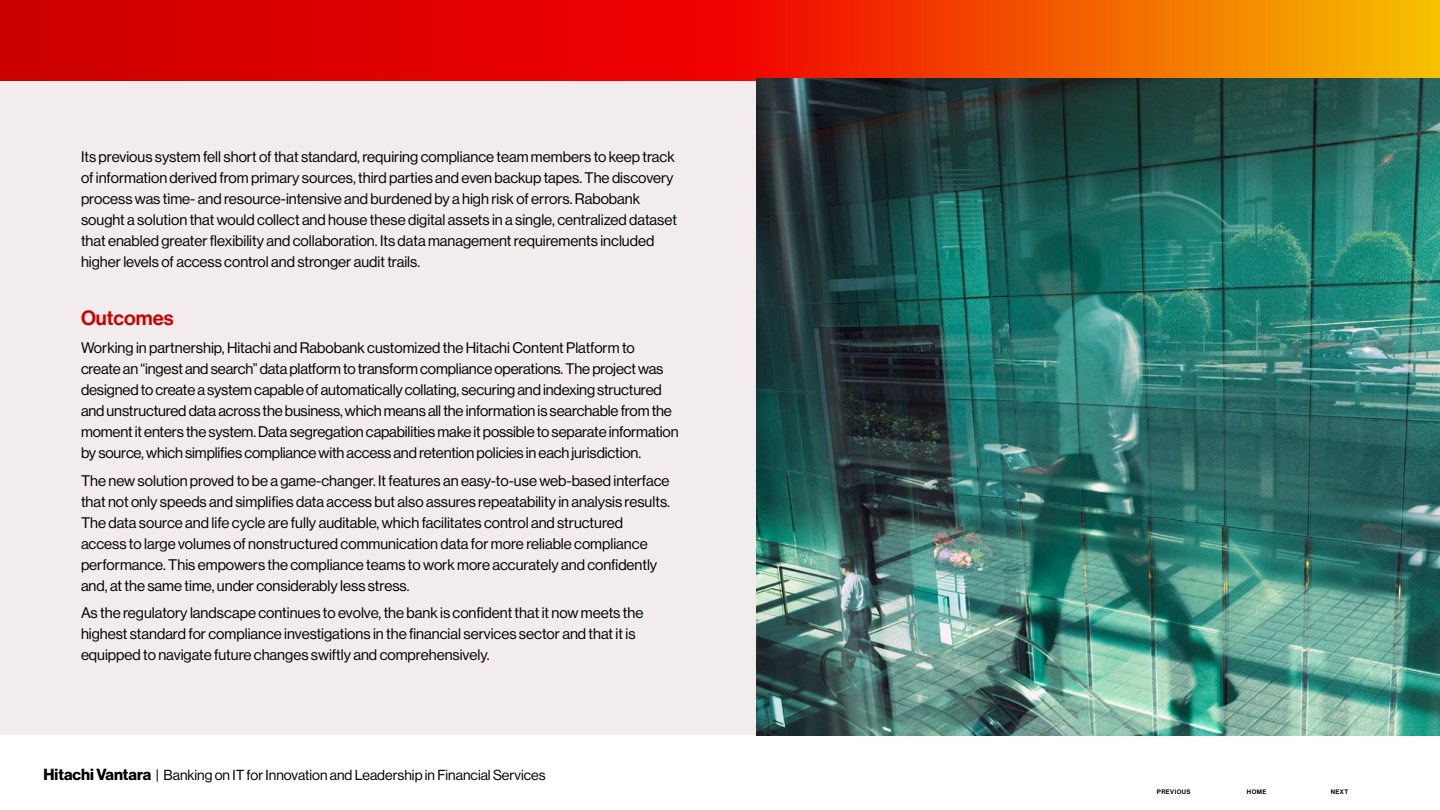
<style>
.page{position:relative;width:1440px;height:810px;background:#fff}
.page>*{position:absolute;margin:0;border:0;box-sizing:border-box;transform-origin:0 0}
.t1{font:20.25px "N Haas Grotesk DS Pro 65 Md";color:#c00}
.t2{font:15px/21px "N Haas Grotesk DS Pro 55 Rg";color:#000101}
.t3{font:14.25px "N Haas Grotesk DS Pro 55 Rg";color:#000101}
.t4{font:6.38px "N Haas Grotesk DS Pro 65 Md";letter-spacing:.065em;color:#000}
.s1{font-family:"N Haas Grotesk DS Pro 75 Bd";font-size:15.75px}
</style>
<div class="page">
<svg style="left:0;top:0;width:1440px;height:81px;background:#e72e00"></svg>
<div style="left:0;top:81px;width:1440px;height:654px;background:#f2ecec"></div>
<img style="left:756px;top:79px;width:684px;height:657px">
<p class="t2" style="left:81px;top:146px;width:598px">Its previous system fell short of that standard, requiring compliance team members to keep track of information derived from primary sources, third parties and even backup tapes. The discovery process was time- and resource-intensive and burdened by a high risk of errors. Rabobank sought a solution that would collect and house these digital assets in a single, centralized dataset that enabled greater flexibility and collaboration. Its data management requirements included higher levels of access control and stronger audit trails.</p>
<h1 class="t1" style="left:81px;top:306px;width:94px">Outcomes</h1>
<p class="t2" style="left:81px;top:337px;width:599px">Working in partnership, Hitachi and Rabobank customized the Hitachi Content Platform to<br>create an “ingest and search” data platform to transform compliance operations. The project was designed to create a system capable of automatically collating, securing and indexing structured and unstructured data across the business, which means all the information is searchable from the moment it enters the system. Data segregation capabilities make it possible to separate information by source, which simplifies compliance with access and retention policies in each jurisdiction.</p>
<p class="t2" style="left:81px;top:470px;width:590px">The new solution proved to be a game-changer. It features an easy-to-use web-based interface that not only speeds and simplifies data access but also assures repeatability in analysis results.<br>The data source and life cycle are fully auditable, which facilitates control and structured access to large volumes of nonstructured communication data for more reliable compliance performance. This empowers the compliance teams to work more accurately and confidently and, at the same time, under considerably less stress.</p>
<p class="t2" style="left:81px;top:603px;width:564px">As the regulatory landscape continues to evolve, the bank is confident that it now meets the highest standard for compliance investigations in the financial services sector and that it is equipped to navigate future changes swiftly and comprehensively.</p>
<p class="t3" style="left:44px;top:767px;width:504px"><span class="s1">Hitachi Vantara</span> | Banking on IT for Innovation and Leadership in Financial Services</p>
<p class="t4" style="left:1157px;top:788px;width:35px">PREVIOUS</p>
<p class="t4" style="left:1247px;top:788px;width:21px">HOME</p>
<p class="t4" style="left:1331px;top:788px;width:19px">NEXT</p>
</div>
